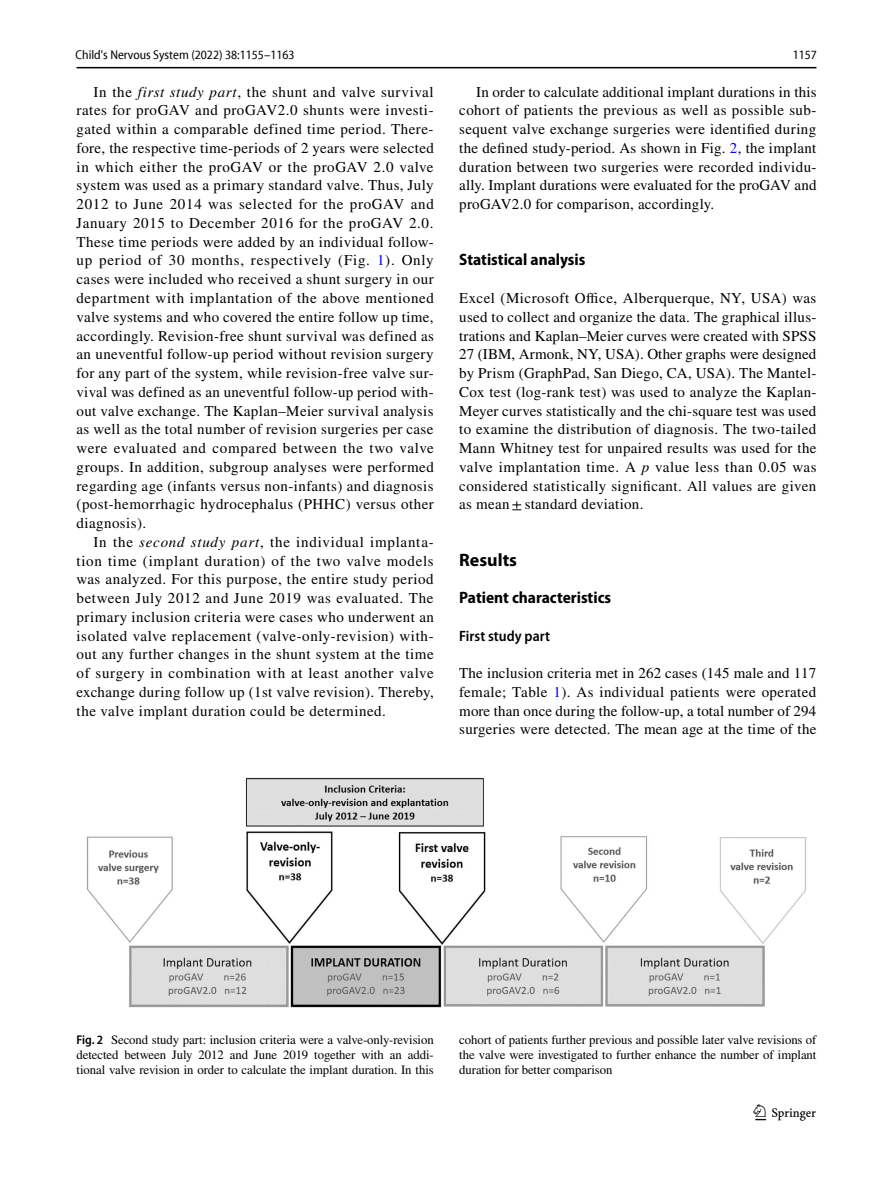
<style>
.page{position:relative;width:893px;height:1187px;background:#fff}
.page>*{position:absolute;margin:0;border:0;box-sizing:border-box;transform-origin:0 0}
.t1{font:22.5px "Springnew Regular 3";color:#000}
.t2{font:700 18px "Myriad Pro";color:#000}
.t3{font:700 semi-condensed 16.5px "Myriad Pro";color:#000}
.t4{font:15px/18.8px "STIX";letter-spacing:.02em;color:#000;text-align:justify}
.t5{font:600 semi-condensed 15px "Myriad Pro";color:#000}
.t6{font:12.75px/15px "STIX";letter-spacing:-.005em;color:#000;text-align:justify}
.t7{font:semi-condensed 12.75px "Myriad Pro Unic";color:#000}
.s1{font-style:italic}
.s2{color:#00f}
.s3{font-family:"Myriad Pro";font-weight:600;font-stretch:semi-condensed}
</style>
<div class="page">
<hr style="left:77px;top:67px;width:739px;height:1px;background:#000">
<img style="left:86px;top:777px;width:720px;height:231px">
<p class="t7" style="left:76px;top:50px;width:221px">Child's Nervous System (2022) 38:1155–1163</p>
<p class="t7" style="left:793px;top:50px;width:26px">1157</p>
<p class="t4" style="left:77px;top:83px;width:359px;text-indent:17px">In the <span class="s1">first study part</span>, the shunt and valve survival rates for proGAV and proGAV2.0 shunts were investi&shy;gated within a comparable defined time period. There&shy;fore, the respective time-periods of 2 years were selected in which either the proGAV or the proGAV 2.0 valve system was used as a primary standard valve. Thus, July 2012 to June 2014 was selected for the proGAV and January 2015 to December 2016 for the proGAV 2.0.<br>These time periods were added by an individual follow&shy;up period of 30 months, respectively (Fig. <span class="s2">1</span>). Only cases were included who received a shunt surgery in our department with implantation of the above mentioned valve systems and who covered the entire follow up time, accordingly. Revision-free shunt survival was defined as an uneventful follow-up period without revision surgery for any part of the system, while revision-free valve sur&shy;vival was defined as an uneventful follow-up period with&shy;out valve exchange. The Kaplan–Meier survival analysis as well as the total number of revision surgeries per case were evaluated and compared between the two valve groups. In addition, subgroup analyses were performed regarding age (infants versus non-infants) and diagnosis (post-hemorrhagic hydrocephalus (PHHC) versus other diagnosis).</p>
<p class="t4" style="left:77px;top:533px;width:359px;text-indent:17px">In the <span class="s1">second study part</span>, the individual implanta&shy;tion time (implant duration) of the two valve models was analyzed. For this purpose, the entire study period between July 2012 and June 2019 was evaluated. The primary inclusion criteria were cases who underwent an isolated valve replacement (valve-only-revision) with&shy;out any further changes in the shunt system at the time of surgery in combination with at least another valve exchange during follow up (1st valve revision). Thereby, the valve implant duration could be determined.</p>
<p class="t4" style="left:459px;top:83px;width:359px;text-indent:17px">In order to calculate additional implant durations in this cohort of patients the previous as well as possible sub&shy;sequent valve exchange surgeries were identified during the defined study-period. As shown in Fig. <span class="s2">2</span>, the implant duration between two surgeries were recorded individu&shy;ally. Implant durations were evaluated for the proGAV and proGAV2.0 for comparison, accordingly.</p>
<p class="t3" style="left:459px;top:251px;width:128px">Statistical analysis</p>
<p class="t4" style="left:459px;top:289px;width:359px">Excel (Microsoft Office, Alberquerque, NY, USA) was used to collect and organize the data. The graphical illus&shy;trations and Kaplan–Meier curves were created with SPSS 27 (IBM, Armonk, NY, USA). Other graphs were designed by Prism (GraphPad, San Diego, CA, USA). The Mantel-Cox test (log-rank test) was used to analyze the Kaplan-Meyer curves statistically and the chi-square test was used to examine the distribution of diagnosis. The two-tailed Mann Whitney test for unpaired results was used for the valve implantation time. A <span class="s1">p</span> value less than 0.05 was considered statistically significant. All values are given as mean±standard deviation.</p>
<p class="t2" style="left:459px;top:548px;width:59px">Results</p>
<p class="t3" style="left:459px;top:588px;width:153px">Patient characteristics</p>
<p class="t5" style="left:459px;top:627px;width:92px">First study part</p>
<p class="t4" style="left:459px;top:664px;width:359px">The inclusion criteria met in 262 cases (145 male and 117 female; Table <span class="s2">1</span>). As individual patients were operated more than once during the follow-up, a total number of 294 surgeries were detected. The mean age at the time of the</p>
<p class="t6" style="left:77px;top:1032px;width:359px"><span class="s3">Fig. 2</span> Second study part: inclusion criteria were a valve-only-revision detected between July 2012 and June 2019 together with an addi&shy;tional valve revision in order to calculate the implant duration. In this</p>
<p class="t6" style="left:459px;top:1032px;width:359px">cohort of patients further previous and possible later valve revisions of the valve were investigated to further enhance the number of implant duration for better comparison</p>
<h1 class="t1" style="left:755px;top:1104px;width:62px">1 3</h1>
</div>
